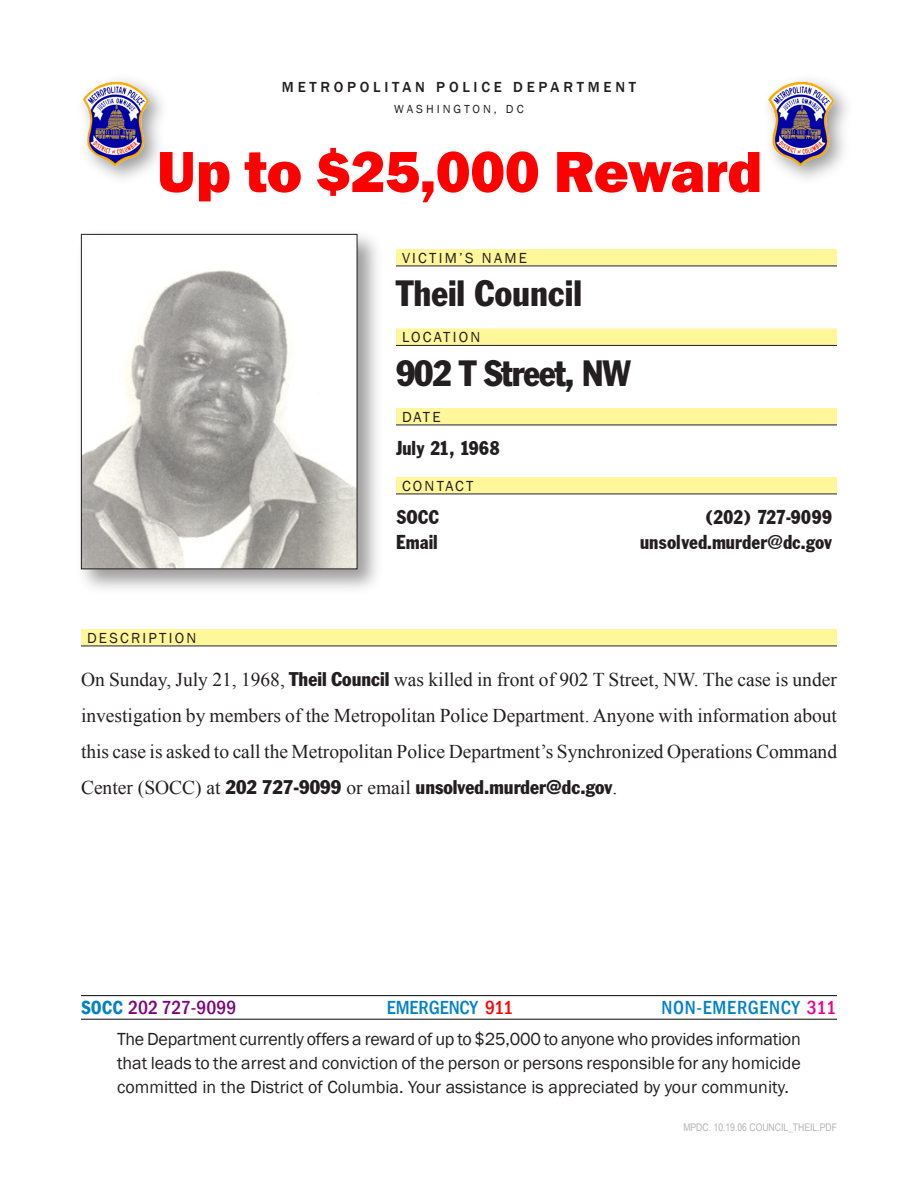
<style>
.page{position:relative;width:918px;height:1188px;background:#fff}
.page>*{position:absolute;margin:0;border:0;box-sizing:border-box;transform-origin:0 0}
.t1{font:800 60px "Franklin Gothic";letter-spacing:-.01em;color:#f00}
.name_location_data{font:condensed 36px "Franklin Gothic";letter-spacing:-.03em;color:#231f20}
.name_location_data-2{font:condensed 36px "Franklin Gothic";color:#231f20}
.other_details{font:21px "Franklin Cond Gothic";color:#231f20}
.other_details-2{font:21px "Franklin Cond Gothic";letter-spacing:-.025em;color:#231f20}
.body{font:19.5px/36px "Times New Roman";color:#231f20;text-align:justify}
.body-2{font:500 condensed 19.5px "Franklin Gothic";letter-spacing:.035em;color:#0082c8}
.body-3{font:500 condensed 19.5px "Franklin Gothic";color:#800080}
.body-4{font:500 condensed 19.5px "Franklin Gothic";color:#0082c8}
.reward_disclosure{font:18px/24px "Franklin Gothic";color:#231f20;text-align:justify}
.detail_section{font:15px "Franklin Gothic";letter-spacing:.15em;color:#231f20}
.t2{font:500 15px "Franklin Gothic";letter-spacing:.25em;color:#231f20}
.t3{font:12px "Franklin Gothic";letter-spacing:.25em;color:#231f20}
.body-5{font:10.5px "Arial Narrow";color:#b2b3b7}
.s1{font-family:"Franklin Gothic";font-stretch:condensed}
.s2{font-weight:600;color:#0082c8}
.s3{color:#f00}
.s4{color:#ed028c}
</style>
<div class="page">
<div style="left:74px;top:72px;width:97px;height:117px;background:#231f20;opacity:.45"></div>
<img style="left:83px;top:82px;width:67px;height:85px">
<div style="left:759px;top:72px;width:97px;height:117px;background:#231f20;opacity:.45"></div>
<img style="left:768px;top:82px;width:67px;height:85px">
<div style="left:76px;top:230px;width:307px;height:365px;background:#231f20;opacity:.45"></div>
<img style="left:83px;top:236px;width:272px;height:331px">
<div style="left:81px;top:234px;width:276px;height:335px;border:1px solid #231f20"></div>
<div style="left:81px;top:629px;width:756px;height:17px;background:#fff79a"></div>
<hr style="left:81px;top:646px;width:756px;height:1px;background:#231f20">
<div style="left:396px;top:249px;width:441px;height:17px;background:#fff79a"></div>
<hr style="left:396px;top:266px;width:441px;height:1px;background:#231f20">
<div style="left:396px;top:329px;width:441px;height:16px;background:#fff79a"></div>
<hr style="left:396px;top:345px;width:441px;height:1px;background:#231f20">
<div style="left:396px;top:408px;width:441px;height:17px;background:#fff79a"></div>
<hr style="left:396px;top:425px;width:441px;height:1px;background:#231f20">
<div style="left:396px;top:477px;width:441px;height:17px;background:#fff79a"></div>
<hr style="left:396px;top:494px;width:441px;height:1px;background:#231f20">
<hr style="left:81px;top:995px;width:756px;height:1px;background:#231f20">
<hr style="left:81px;top:1019px;width:756px;height:1px;background:#231f20">
<p class="t2" style="left:282px;top:77px;width:356px">METROPOLITAN POLICE DEPARTMENT</p>
<p class="t3" style="left:394px;top:102px;width:131px">WASHINGTON, DC</p>
<p class="t1" style="left:157px;top:133px;width:607px">Up to $25,000 Reward</p>
<p class="detail_section" style="left:402px;top:248px;width:125px">VICTIM’S NAME</p>
<p class="name_location_data-2" style="left:396px;top:271px;width:188px">Theil Council</p>
<p class="detail_section" style="left:402px;top:328px;width:80px">LOCATION</p>
<p class="name_location_data" style="left:396px;top:351px;width:237px">902 T Street, NW</p>
<p class="detail_section" style="left:402px;top:407px;width:38px">DATE</p>
<p class="other_details" style="left:396px;top:436px;width:105px">July 21, 1968</p>
<p class="detail_section" style="left:402px;top:476px;width:73px">CONTACT</p>
<p class="other_details" style="left:396px;top:505px;width:45px">SOCC</p>
<p class="other_details-2" style="left:705px;top:505px;width:129px">(202) 727-9099</p>
<p class="other_details" style="left:396px;top:530px;width:43px">Email</p>
<p class="other_details" style="left:640px;top:530px;width:194px">unsolved.murder@dc.gov</p>
<p class="detail_section" style="left:87px;top:628px;width:83px">Descri ption</p>
<p class="body" style="left:81px;top:661px;width:758px">On Sunday, July 21, 1968, <span class="s1">Theil Council</span> was killed in front of 902 T Street, NW. The case is under investigation by members of the Metropolitan Police Department. Anyone with information about this case is asked to call the Metropolitan Police Department’s Synchronized Operations Command Center (SOCC) at <span class="s1">202 727-9099</span> or email <span class="s1">unsolved.murder@dc.gov</span>.</p>
<p class="body-3" style="left:81px;top:995px;width:157px"><span class="s2">SOCC</span> 202 727-9099</p>
<p class="body-4" style="left:387px;top:995px;width:128px">EMERGENCY <span class="s3">911</span></p>
<p class="body-2" style="left:662px;top:995px;width:176px">NON-EMERGENCY <span class="s4">311</span></p>
<p class="reward_disclosure" style="left:117px;top:1028px;width:686px">The Department currently offers a reward of up to $25,000 to anyone who provides information that leads to the arrest and conviction of the person or persons responsible for any homicide committed in the District of Columbia. Your assistance is appreciated by your community.</p>
<p class="body-5" style="left:683px;top:1120px;width:155px">MPDC. 10.19.06 COUNCIL_THEIL.PDF</p>
</div>
